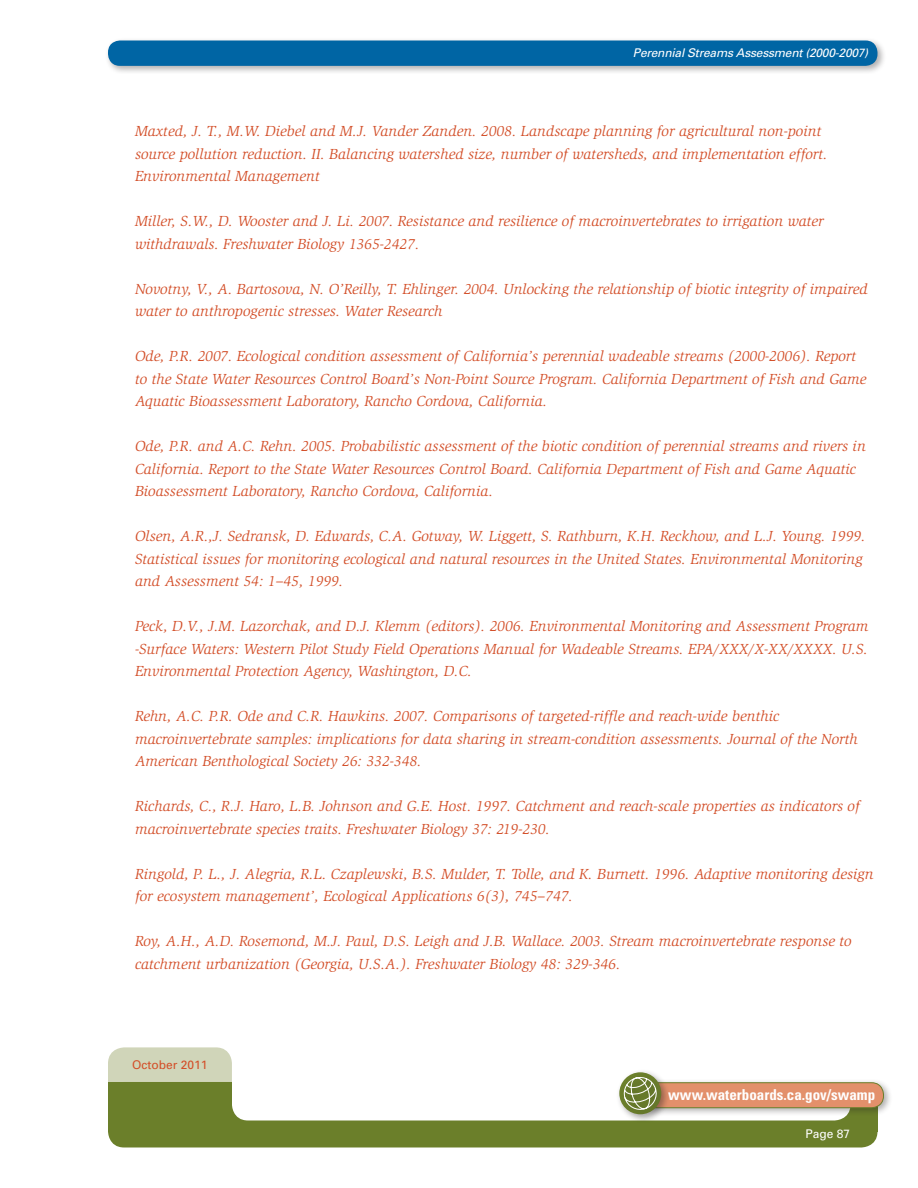
<style>
.page{position:relative;width:918px;height:1188px;background:#fff}
.page>*{position:absolute;margin:0;border:0;box-sizing:border-box;transform-origin:0 0}
.t1{font:italic 15px/22.5px "Slimbach";color:#d34f29}
.t2{font:700 condensed 15px "Univers";color:#fff}
.t3{font:italic 12px "Univers";letter-spacing:-.02em;color:#fff}
.t4{font:12px "Univers";color:#d34f29}
.t5{font:12px "Univers";color:#fff}
</style>
<div class="page">
<div style="left:108px;top:1047px;width:124px;height:54px;background:#d0d5b9;border-radius:16px"></div>
<div style="left:105px;top:37px;width:781px;height:37px;background:#231f20;opacity:.35"></div>
<div style="left:108px;top:41px;width:770px;height:25px;background:#0065a4;border-radius:12px"></div>
<div style="left:108px;top:1082px;width:770px;height:65px;background:#6b7f2a;border-radius:16px"></div>
<div style="left:232px;top:1042px;width:618px;height:78px;background:#fff;border-radius:16px"></div>
<div style="left:108px;top:1082px;width:124px;height:41px;background:#6b7f2a"></div>
<div style="left:637px;top:1079px;width:255px;height:38px;background:#231f20;opacity:.35"></div>
<div style="left:641px;top:1083px;width:243px;height:25px;background:#e3906b;border-radius:12px"></div>
<div style="left:640px;top:1082px;width:244px;height:26px;border:1px solid #6b7f2a;border-radius:12px"></div>
<div style="left:616px;top:1069px;width:54px;height:54px;background:#231f20;opacity:.35"></div>
<div style="left:619px;top:1073px;width:49px;height:48px;background:#231f20;opacity:.35"></div>
<svg style="left:624px;top:1076px;width:33px;height:34px"></svg>
<p class="t3" style="left:633px;top:46px;width:237px">Perennial Streams Assessment (2000-2007)</p>
<p class="t1" style="left:135px;top:120px;width:694px">Maxted, J. T., M.W. Diebel and M.J. Vander Zanden. 2008. Landscape planning for agricultural non-point source pollution reduction. II. Balancing watershed size, number of watersheds, and implementation effort.<br>Environmental Management</p>
<p class="t1" style="left:135px;top:210px;width:690px">Miller, S.W., D. Wooster and J. Li. 2007. Resistance and resilience of macroinvertebrates to irrigation water withdrawals. Freshwater Biology 1365-2427.</p>
<p class="t1" style="left:135px;top:278px;width:734px">Novotny, V., A. Bartosova, N. O’Reilly, T. Ehlinger. 2004. Unlocking the relationship of biotic integrity of impaired water to anthropogenic stresses. Water Research</p>
<p class="t1" style="left:135px;top:345px;width:733px">Ode, P.R. 2007. Ecological condition assessment of California’s perennial wadeable streams (2000-2006). Report to the State Water Resources Control Board’s Non-Point Source Program. California Department of Fish and Game<br>Aquatic Bioassessment Laboratory, Rancho Cordova, California.</p>
<p class="t1" style="left:135px;top:435px;width:732px">Ode, P.R. and A.C. Rehn. 2005. Probabilistic assessment of the biotic condition of perennial streams and rivers in<br>California. Report to the State Water Resources Control Board. California Department of Fish and Game Aquatic<br>Bioassessment Laboratory, Rancho Cordova, California.</p>
<p class="t1" style="left:135px;top:525px;width:732px">Olsen, A.R.,J. Sedransk, D. Edwards, C.A. Gotway, W. Liggett, S. Rathburn, K.H. Reckhow, and L.J. Young. 1999.<br>Statistical issues for monitoring ecological and natural resources in the United States. Environmental Monitoring and Assessment 54: 1–45, 1999.</p>
<p class="t1" style="left:135px;top:615px;width:735px;text-align:justify">Peck, D.V., J.M. Lazorchak, and D.J. Klemm (editors). 2006. Environmental Monitoring and Assessment Program -Surface Waters: Western Pilot Study Field Operations Manual for Wadeable Streams. EPA/XXX/X-XX/XXXX. U.S.<br>Environmental Protection Agency, Washington, D.C.</p>
<p class="t1" style="left:135px;top:705px;width:724px">Rehn, A.C. P.R. Ode and C.R. Hawkins. 2007. Comparisons of targeted-riffle and reach-wide benthic macroinvertebrate samples: implications for data sharing in stream-condition assessments. Journal of the North<br>American Benthological Society 26: 332-348.</p>
<p class="t1" style="left:135px;top:795px;width:726px">Richards, C., R.J. Haro, L.B. Johnson and G.E. Host. 1997. Catchment and reach-scale properties as indicators of macroinvertebrate species traits. Freshwater Biology 37: 219-230.</p>
<p class="t1" style="left:135px;top:863px;width:740px">Ringold, P. L., J. Alegria, R.L. Czaplewski, B.S. Mulder, T. Tolle, and K. Burnett. 1996. Adaptive monitoring design for ecosystem management’, Ecological Applications 6(3), 745–747.</p>
<p class="t1" style="left:135px;top:930px;width:718px">Roy, A.H., A.D. Rosemond, M.J. Paul, D.S. Leigh and J.B. Wallace. 2003. Stream macroinvertebrate response to catchment urbanization (Georgia, U.S.A.). Freshwater Biology 48: 329-346.</p>
<p class="t4" style="left:132px;top:1057px;width:77px">October 2011</p>
<p class="t2" style="left:668px;top:1085px;width:208px">www.waterboards.ca.gov/swamp</p>
<p class="t5" style="left:805px;top:1127px;width:46px">Page 87</p>
</div>
